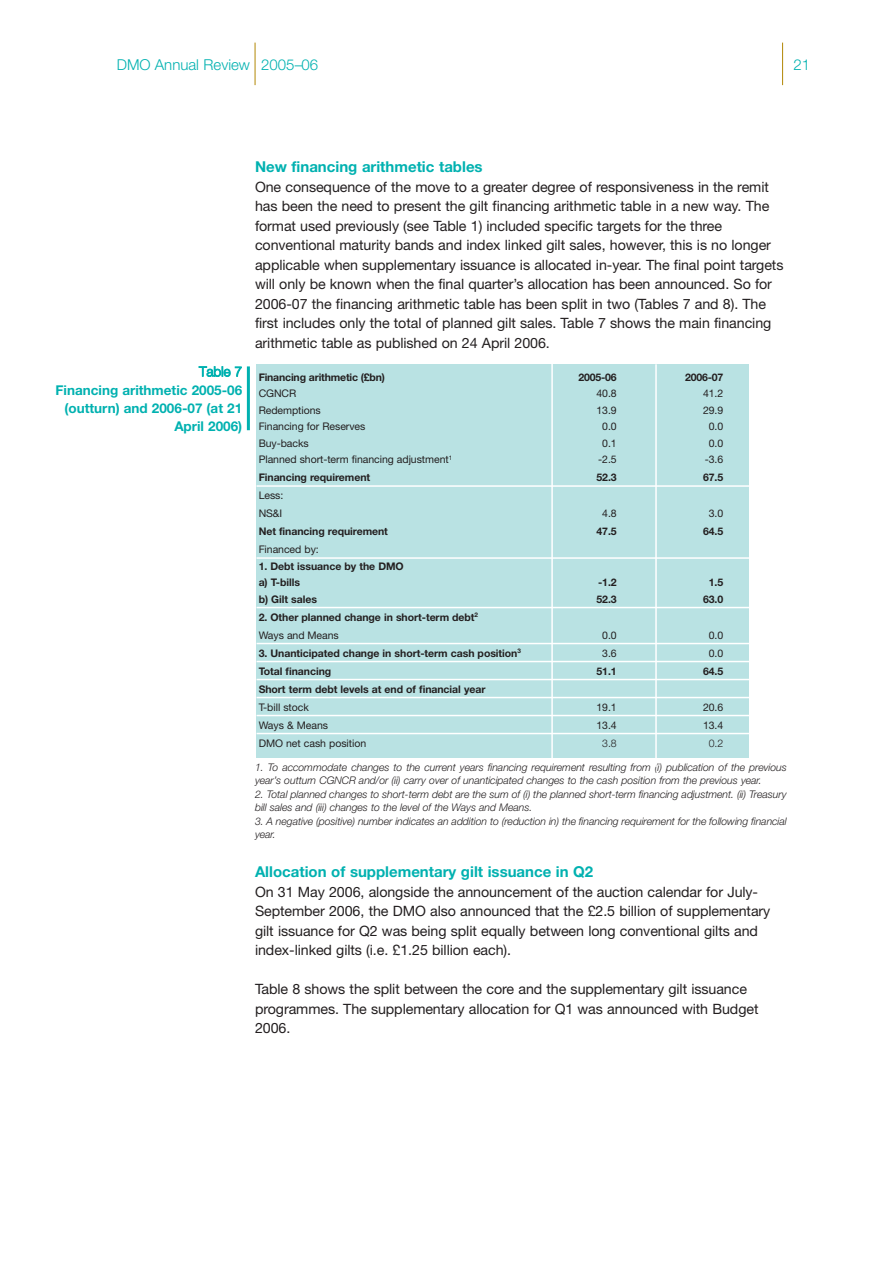
<style>
.page{position:relative;width:893px;height:1263px;background:#fff}
.page>*{position:absolute;margin:0;border:0;box-sizing:border-box;transform-origin:0 0}
.t1{font:700 15px "Helvetica Neue";color:#00b1b0}
.t2{font:300 15px "Helvetica Neue";color:#00b1b0}
.t3{font:14.25px/19.5px "Helvetica Neue";letter-spacing:-.005em;color:#231f20}
.t4{font:700 13.5px/18px "Helvetica Neue";color:#00b1b0;text-align:right}
.t5{font:300 13.5px "Helvetica Neue";letter-spacing:-.005em;color:#00b1b0}
.t6{font:italic 300 10.5px/13.5px "Helvetica Neue";letter-spacing:-.005em;color:#231f20}
.t7{font:700 10.5px/16.5px "Helvetica Neue";letter-spacing:-.005em;color:#231f20}
.t8{font:10.5px/18px "Helvetica Neue";letter-spacing:-.005em;color:#231f20}
.t9{font:300 10.5px "Helvetica Neue";color:#231f20}
.s1{font-weight:400}
</style>
<div class="page">
<hr style="left:255px;top:43px;width:1px;height:42px;background:#b28705">
<hr style="left:782px;top:43px;width:1px;height:42px;background:#b28705">
<div style="left:256px;top:364px;width:493px;height:393px;background:#b9e2e3"></div>
<hr style="left:256px;top:485px;width:493px;height:2px;background:#fff">
<hr style="left:256px;top:557px;width:493px;height:2px;background:#fff">
<hr style="left:256px;top:607px;width:493px;height:1px;background:#fff">
<hr style="left:256px;top:643px;width:493px;height:1px;background:#fff">
<hr style="left:256px;top:661px;width:493px;height:1px;background:#fff">
<hr style="left:256px;top:679px;width:493px;height:1px;background:#fff">
<hr style="left:256px;top:697px;width:493px;height:1px;background:#fff">
<hr style="left:256px;top:715px;width:493px;height:1px;background:#fff">
<hr style="left:256px;top:733px;width:493px;height:1px;background:#fff">
<hr style="left:247px;top:366px;width:3px;height:64px;background:#00b1b0">
<hr style="left:551px;top:361px;width:2px;height:403px;background:#fff">
<hr style="left:655px;top:364px;width:1px;height:403px;background:#fff">
<p class="t2" style="left:117px;top:60px;width:203px">DMO Annual Review 2005–06</p>
<p class="t2" style="left:793px;top:60px;width:18px">21</p>
<p class="t5" style="left:199px;top:367px;width:44px">Table 7</p>
<p class="t4" style="left:55px;top:382px;width:188px">Financing arithmetic 2005-06 (outturn) and 2006-07 (at 21<br>April 2006)</p>
<p class="t1" style="left:255px;top:162px;width:229px">New financing arithmetic tables</p>
<p class="t3" style="left:255px;top:178px;width:530px">One consequence of the move to a greater degree of responsiveness in the remit has been the need to present the gilt financing arithmetic table in a new way. The format used previously (see Table 1) included specific targets for the three conventional maturity bands and index linked gilt sales, however, this is no longer applicable when supplementary issuance is allocated in-year. The final point targets will only be known when the final quarter’s allocation has been announced. So for 2006-07 the financing arithmetic table has been split in two (Tables 7 and 8). The first includes only the total of planned gilt sales. Table 7 shows the main financing arithmetic table as published on 24 April 2006.</p>
<p class="t7" style="left:259px;top:370px;width:128px">Financing arithmetic (£bn)</p>
<p class="t7" style="left:578px;top:370px;width:40px">2005-06</p>
<p class="t7" style="left:685px;top:370px;width:40px">2006-07</p>
<p class="t8" style="left:259px;top:385px;width:39px">CGNCR</p>
<p class="t8" style="left:596px;top:385px;width:22px">40.8</p>
<p class="t8" style="left:703px;top:385px;width:22px">41.2</p>
<p class="t8" style="left:259px;top:402px;width:64px">Redemptions</p>
<p class="t8" style="left:596px;top:402px;width:22px">13.9</p>
<p class="t8" style="left:703px;top:402px;width:22px">29.9</p>
<p class="t8" style="left:259px;top:418px;width:108px">Financing for Reserves</p>
<p class="t8" style="left:602px;top:418px;width:16px">0.0</p>
<p class="t8" style="left:708px;top:418px;width:16px">0.0</p>
<p class="t8" style="left:259px;top:435px;width:52px">Buy-backs</p>
<p class="t8" style="left:602px;top:435px;width:16px">0.1</p>
<p class="t8" style="left:708px;top:435px;width:16px">0.0</p>
<p class="t8" style="left:259px;top:451px;width:195px">Planned short-term financing adjustment<sup>1</sup></p>
<p class="t8" style="left:598px;top:451px;width:20px">-2.5</p>
<p class="t8" style="left:704px;top:451px;width:20px">-3.6</p>
<p class="t7" style="left:259px;top:470px;width:113px">Financing requirement</p>
<p class="t7" style="left:596px;top:470px;width:22px">52.3</p>
<p class="t7" style="left:703px;top:470px;width:22px">67.5</p>
<p class="t8" style="left:259px;top:487px;width:26px">Less:<br>NS&amp;I</p>
<p class="t8" style="left:602px;top:505px;width:16px">4.8</p>
<p class="t8" style="left:708px;top:505px;width:16px">3.0</p>
<p class="t7" style="left:259px;top:524px;width:131px">Net financing requirement</p>
<p class="t7" style="left:596px;top:524px;width:22px">47.5</p>
<p class="t7" style="left:703px;top:524px;width:22px">64.5</p>
<p class="t8" style="left:259px;top:541px;width:62px">Financed by:</p>
<p class="t7" style="left:259px;top:559px;width:146px">1. Debt issuance by the DMO a) T-bills</p>
<p class="t7" style="left:598px;top:575px;width:20px">-1.2</p>
<p class="t7" style="left:708px;top:575px;width:16px">1.5</p>
<p class="t7" style="left:259px;top:592px;width:60px">b) Gilt sales</p>
<p class="t7" style="left:596px;top:592px;width:22px">52.3</p>
<p class="t7" style="left:703px;top:592px;width:22px">63.0</p>
<p class="t7" style="left:259px;top:609px;width:221px;line-height:18px">2. Other planned change in short-term debt<sup>2<br></sup><span class="s1">Ways and Means</span></p>
<p class="t8" style="left:602px;top:627px;width:16px">0.0</p>
<p class="t8" style="left:708px;top:627px;width:16px">0.0</p>
<p class="t7" style="left:259px;top:646px;width:264px">3. Unanticipated change in short-term cash position<sup>3</sup></p>
<p class="t8" style="left:602px;top:645px;width:16px">3.6</p>
<p class="t8" style="left:708px;top:645px;width:16px">0.0</p>
<p class="t7" style="left:259px;top:664px;width:74px">Total financing</p>
<p class="t7" style="left:596px;top:664px;width:22px">51.1</p>
<p class="t7" style="left:703px;top:664px;width:22px">64.5</p>
<p class="t7" style="left:259px;top:682px;width:228px">Short term debt levels at end of financial year</p>
<p class="t8" style="left:259px;top:699px;width:52px">T-bill stock</p>
<p class="t8" style="left:596px;top:699px;width:22px">19.1</p>
<p class="t8" style="left:703px;top:699px;width:22px">20.6</p>
<p class="t8" style="left:259px;top:717px;width:71px">Ways &amp; Means</p>
<p class="t8" style="left:596px;top:717px;width:22px">13.4</p>
<p class="t8" style="left:703px;top:717px;width:22px">13.4</p>
<p class="t8" style="left:259px;top:735px;width:109px">DMO net cash position</p>
<p class="t9" style="left:602px;top:739px;width:16px">3.8</p>
<p class="t9" style="left:708px;top:739px;width:16px">0.2</p>
<p class="t6" style="left:255px;top:761px;width:533px">1. To accommodate changes to the current years financing requirement resulting from (i) publication of the previous year’s outturn CGNCR and/or (ii) carry over of unanticipated changes to the cash position from the previous year.</p>
<p class="t6" style="left:255px;top:788px;width:533px">2. Total planned changes to short-term debt are the sum of (i) the planned short-term financing adjustment. (ii) Treasury bill sales and (iii) changes to the level of the Ways and Means.</p>
<p class="t6" style="left:255px;top:815px;width:533px">3. A negative (positive) number indicates an addition to (reduction in) the financing requirement for the following financial year.</p>
<p class="t1" style="left:255px;top:867px;width:340px">Allocation of supplementary gilt issuance in Q2</p>
<p class="t3" style="left:255px;top:883px;width:517px">On 31 May 2006, alongside the announcement of the auction calendar for July-September 2006, the DMO also announced that the £2.5 billion of supplementary gilt issuance for Q2 was being split equally between long conventional gilts and index-linked gilts (i.e. £1.25 billion each).</p>
<p class="t3" style="left:255px;top:981px;width:505px">Table 8 shows the split between the core and the supplementary gilt issuance programmes. The supplementary allocation for Q1 was announced with Budget<br>2006.</p>
</div>
